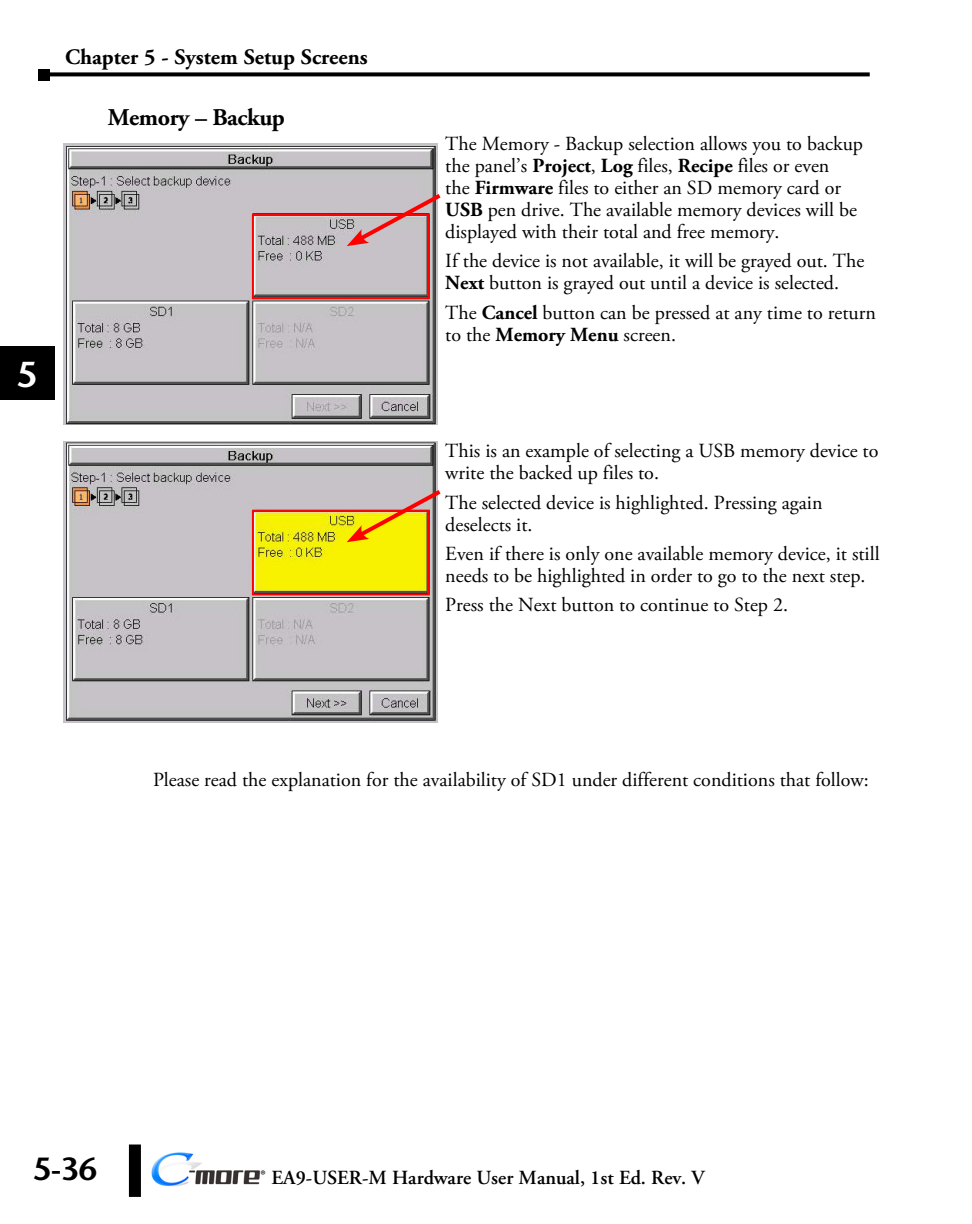
<style>
.page{position:relative;width:972px;height:1224px;background:#fff}
.page>*{position:absolute;margin:0;border:0;box-sizing:border-box;transform-origin:0 0}
.t1{font:600 36px "Stone Sans Std";color:#fff}
.t2{font:600 32px "Stone Sans Std";color:#000}
.t3{font:700 24px "Adobe Garamond Pro";letter-spacing:-.02em;color:#000}
.t4{font:700 22px "Adobe Garamond Pro";color:#000}
.t5{font:20px/22px "Adobe Garamond Pro";color:#000}
.t6{font:600 20px "Adobe Garamond Pro";color:#000}
.t7{font:12.6px "Myriad Pro";color:#000}
.s1{font-weight:700}
</style>
<div class="page">
<svg style="left:50px;top:72px;width:820px;height:4px;background:#1a1a1a"></svg>
<div style="left:129px;top:1145px;width:12px;height:52px;background:#000"></div>
<div style="left:38px;top:69px;width:12px;height:11px;background:#000"></div>
<img style="left:151px;top:1152px;width:109px;height:34px">
<div style="left:0;top:346px;width:54px;height:54px;background:#000"></div>
<img style="left:63px;top:144px;width:375px;height:281px">
<div style="left:252px;top:214px;width:178px;height:85px;border:2px solid #f00"></div>
<svg style="left:347px;top:190px;width:94px;height:56px;background:#c7a3a6"></svg>
<img style="left:63px;top:442px;width:375px;height:281px">
<div style="left:252px;top:510px;width:178px;height:85px;border:2px solid #f00"></div>
<svg style="left:347px;top:486px;width:94px;height:56px;background:#dbb65e"></svg>
<p class="t4" style="left:65px;top:44px;width:304px">Chapter 5 - System Setup Screens</p>
<h1 class="t1" style="left:17px;top:352px;width:22px">5</h1>
<p class="t3" style="left:108px;top:104px;width:179px">Memory – Backup</p>
<p class="t5" style="left:445px;top:134px;width:419px">The Memory - Backup selection allows you to backup the panel’s <span class="s1">Project</span>, <span class="s1">Log</span> files, <span class="s1">Recipe</span> files or even<br>the <span class="s1">Firmware</span> files to either an SD memory card or <span class="s1">USB</span> pen drive. The available memory devices will be displayed with their total and free memory.</p>
<p class="t5" style="left:445px;top:251px;width:420px">If the device is not available, it will be grayed out. The<br><span class="s1">Next</span> button is grayed out until a device is selected.</p>
<p class="t5" style="left:445px;top:302px;width:432px">The <span class="s1">Cancel</span> button can be pressed at any time to return to the <span class="s1">Memory Menu</span> screen.</p>
<p class="t5" style="left:445px;top:441px;width:435px">This is an example of selecting a USB memory device to write the backed up files to.</p>
<p class="t5" style="left:445px;top:492px;width:379px">The selected device is highlighted. Pressing again deselects it.</p>
<p class="t5" style="left:445px;top:543px;width:436px">Even if there is only one available memory device, it still needs to be highlighted in order to go to the next step.</p>
<p class="t5" style="left:445px;top:594px;width:344px">Press the Next button to continue to Step 2.</p>
<p class="t5" style="left:153px;top:770px;width:717px">Please read the explanation for the availability of SD1 under different conditions that follow:</p>
<h2 class="t2" style="left:33px;top:1150px;width:66px">5-36</h2>
<p class="t7" style="left:261px;top:1167px;width:7px">®</p>
<p class="t6" style="left:272px;top:1167px;width:434px">EA9-USER-M Hardware User Manual, 1st Ed. Rev. V</p>
</div>
